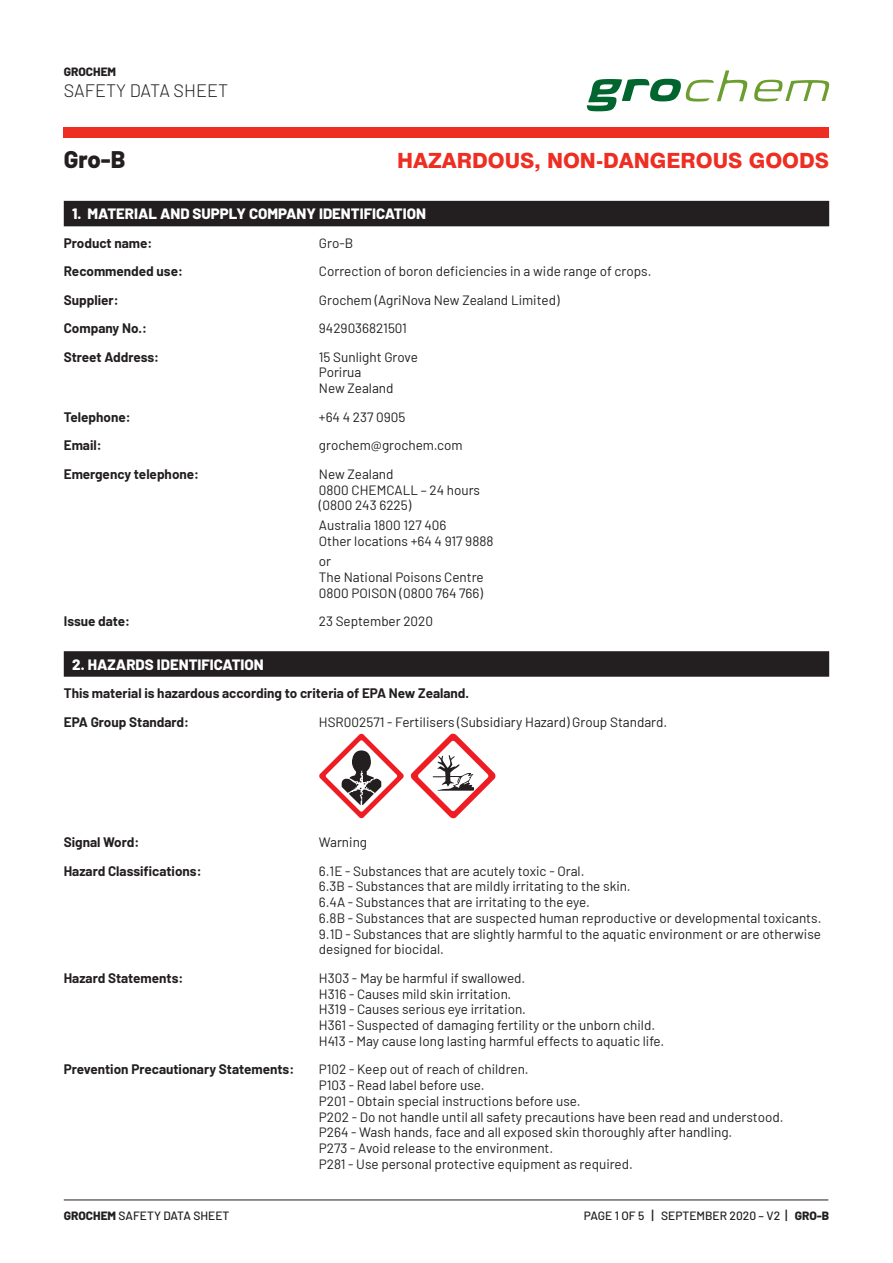
<style>
.page{position:relative;width:893px;height:1263px;background:#fff}
.page>*{position:absolute;margin:0;border:0;box-sizing:border-box;transform-origin:0 0}
.t1{font:800 24px "Barlow";color:#231f20}
.t2{font:800 21px "Swiss 721 BT";color:#ee2e22}
.t3{font:300 18px "Barlow";color:#231f20}
.t4{font:800 15px "Barlow";color:#fff}
.t5{font:13.5px/15.8px "Barlow";color:#231f20}
.t6{font:700 13.5px/28.5px "Barlow";color:#231f20}
.t7{font:500 12px "Barlow";color:#231f20}
.t8{font:800 12px "Barlow";color:#231f20}
.s1{font-weight:800}
.s2{font-size:13.5px}
</style>
<div class="page">
<svg style="left:754px;top:80px;width:75px;height:22px"></svg>
<svg style="left:587px;top:70px;width:160px;height:41px"></svg>
<hr style="left:64px;top:1199px;width:764px;height:1px;background:#231f20">
<div style="left:64px;top:201px;width:765px;height:25px;background:#231f20"></div>
<div style="left:64px;top:651px;width:765px;height:26px;background:#231f20"></div>
<svg style="left:319px;top:733px;width:85px;height:85px"></svg>
<svg style="left:411px;top:733px;width:85px;height:85px"></svg>
<div style="left:64px;top:128px;width:765px;height:10px;background:#ee2e22"></div>
<p class="t8" style="left:64px;top:63px;width:54px">GROCHEM</p>
<h3 class="t3" style="left:64px;top:78px;width:166px">SAFETY DATA SHEET</h3>
<h1 class="t1" style="left:64px;top:141px;width:63px">Gro-B</h1>
<h2 class="t2" style="left:397px;top:148px;width:434px">HAZARDOUS, NON-DANGEROUS GOODS</h2>
<p class="t4" style="left:72px;top:203px;width:355px">1. MATERIAL AND SUPPLY COMPANY IDENTIFICATION</p>
<p class="t6" style="left:64px;top:227px;width:90px">Product name:</p>
<p class="t5" style="left:319px;top:234px;width:36px">Gro-B</p>
<p class="t6" style="left:64px;top:256px;width:121px">Recommended use:</p>
<p class="t5" style="left:319px;top:262px;width:334px">Correction of boron deficiencies in a wide range of crops.</p>
<p class="t6" style="left:64px;top:284px;width:56px">Supplier:</p>
<p class="t5" style="left:319px;top:291px;width:242px">Grochem (AgriNova New Zealand Limited)</p>
<p class="t6" style="left:64px;top:313px;width:85px">Company No.:</p>
<p class="t5" style="left:319px;top:319px;width:89px">9429036821501</p>
<p class="t6" style="left:64px;top:341px;width:97px">Street Address:</p>
<p class="t5" style="left:319px;top:348px;width:101px">15 Sunlight Grove<br>Porirua<br>New Zealand</p>
<p class="t6" style="left:64px;top:402px;width:68px">Telephone:</p>
<p class="t5" style="left:319px;top:408px;width:88px">+64 4 237 0905</p>
<p class="t6" style="left:64px;top:430px;width:39px">Email:</p>
<p class="t5" style="left:319px;top:436px;width:145px">grochem@grochem.com</p>
<p class="t6" style="left:64px;top:459px;width:137px">Emergency telephone:</p>
<p class="t5" style="left:319px;top:465px;width:163px">New Zealand<br>0800 CHEMCALL – 24 hours (0800 243 6225)</p>
<p class="t5" style="left:319px;top:516px;width:176px">Australia 1800 127 406<br>Other locations +64 4 917 9888</p>
<p class="t5" style="left:319px;top:552px;width:166px">or<br>The National Poisons Centre<br>0800 POISON (0800 764 766)</p>
<p class="t6" style="left:64px;top:606px;width:68px">Issue date:</p>
<p class="t5" style="left:319px;top:612px;width:116px">23 September 2020</p>
<p class="t4" style="left:72px;top:653px;width:193px">2. HAZARDS IDENTIFICATION</p>
<p class="t6" style="left:64px;top:678px;width:407px">This material is hazardous according to criteria of EPA New Zealand.<br>EPA Group Standard:</p>
<p class="t5" style="left:319px;top:713px;width:350px">HSR002571 - Fertilisers (Subsidiary Hazard) Group Standard.</p>
<p class="t6" style="left:64px;top:827px;width:77px">Signal Word:</p>
<p class="t5" style="left:319px;top:833px;width:50px">Warning</p>
<p class="t6" style="left:64px;top:855px;width:139px">Hazard Classifications:</p>
<p class="t5" style="left:319px;top:862px;width:504px">6.1E - Substances that are acutely toxic - Oral.<br>6.3B - Substances that are mildly irritating to the skin.<br>6.4A - Substances that are irritating to the eye.<br>6.8B - Substances that are suspected human reproductive or developmental toxicants.<br>9.1D - Substances that are slightly harmful to the aquatic environment or are otherwise designed for biocidal.</p>
<p class="t6" style="left:64px;top:963px;width:121px">Hazard Statements:</p>
<p class="t5" style="left:319px;top:969px;width:347px">H303 - May be harmful if swallowed.<br>H316 - Causes mild skin irritation.<br>H319 - Causes serious eye irritation.<br>H361 - Suspected of damaging fertility or the unborn child.<br>H413 - May cause long lasting harmful effects to aquatic life.</p>
<p class="t6" style="left:64px;top:1054px;width:232px">Prevention Precautionary Statements:</p>
<p class="t5" style="left:319px;top:1060px;width:466px">P102 - Keep out of reach of children.<br>P103 - Read label before use.<br>P201 - Obtain special instructions before use.<br>P202 - Do not handle until all safety precautions have been read and understood.<br>P264 - Wash hands, face and all exposed skin thoroughly after handling.<br>P273 - Avoid release to the environment.<br>P281 - Use personal protective equipment as required.</p>
<p class="t7" style="left:64px;top:1207px;width:167px"><span class="s1">GROCHEM</span> SAFETY DATA SHEET</p>
<p class="t7" style="left:584px;top:1207px;width:247px">PAGE 1 OF 5 <span class="s2">|</span> SEPTEMBER 2020 – V2 <span class="s2">|</span> <span class="s1">GRO-B</span></p>
</div>
